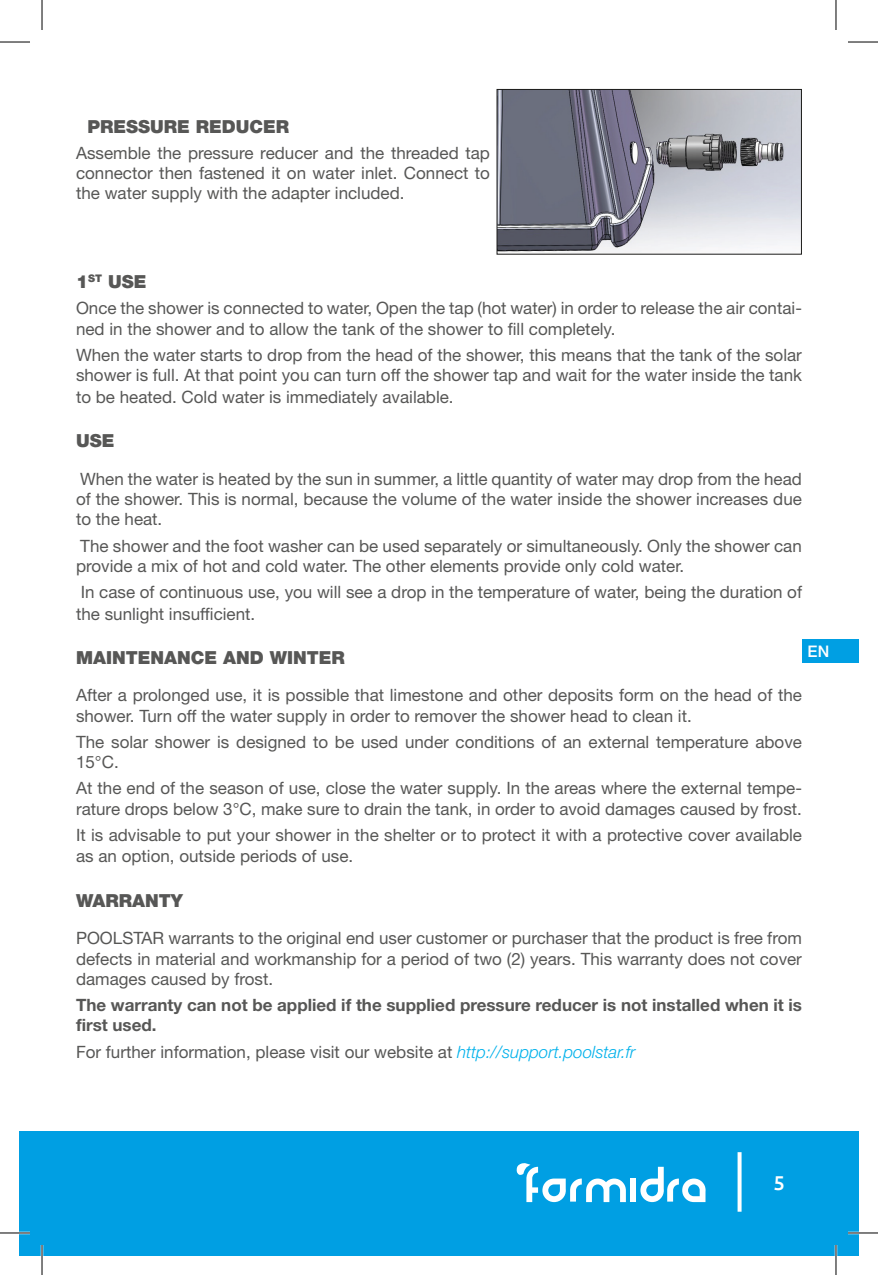
<style>
.page{position:relative;width:878px;height:1275px;background:#fff}
.page>*{position:absolute;margin:0;border:0;box-sizing:border-box;transform-origin:0 0}
.t1{font:500 20px "Ubuntu";color:#fff}
.t2{font:900 18px "Helvetica Neue";color:#575756}
.t3{font:17px/20.4px "Helvetica Neue";color:#575756}
.t4{font:700 17px/20.4px "Helvetica Neue";color:#575756}
.t5{font:500 16px "Helvetica Neue";color:#fff}
.s1{font-weight:300;font-style:italic;color:#00b1eb}
</style>
<div class="page">
<div style="left:19px;top:1131px;width:839px;height:124px;background:#009fe3"></div>
<svg style="left:737px;top:1152px;width:4px;height:59px"></svg>
<div style="left:630px;top:1178px;width:6px;height:24px;background:#fff"></div>
<svg style="left:640px;top:1166px;width:65px;height:36px"></svg>
<svg style="left:516px;top:1163px;width:110px;height:39px"></svg>
<img style="left:498px;top:91px;width:302px;height:162px">
<div style="left:496px;top:89px;width:306px;height:166px;border:1px solid #1d1d1b"></div>
<div style="left:802px;top:639px;width:56px;height:23px;background:#009fe3"></div>
<hr style="left:0;top:1231px;width:30px;height:3px;background:#fff">
<hr style="left:848px;top:1231px;width:30px;height:3px;background:#fff">
<hr style="left:41px;top:1245px;width:2px;height:30px;background:#fff">
<hr style="left:834px;top:1245px;width:3px;height:30px;background:#fff">
<hr style="left:0;top:42px;width:30px;height:1px;background:#000">
<hr style="left:848px;top:42px;width:30px;height:1px;background:#000">
<hr style="left:0;top:1232px;width:30px;height:1px;background:#000">
<hr style="left:848px;top:1232px;width:30px;height:1px;background:#000">
<hr style="left:42px;top:0;width:1px;height:30px;background:#000">
<hr style="left:42px;top:1245px;width:1px;height:30px;background:#000">
<hr style="left:835px;top:0;width:1px;height:30px;background:#000">
<hr style="left:835px;top:1245px;width:1px;height:30px;background:#000">
<p class="t2" style="left:87px;top:115px;width:203px">PRESSURE REDUCER</p>
<p class="t3" style="left:76px;top:142px;width:415px;text-align:justify">Assemble the pressure reducer and the threaded tap connector then fastened it on water inlet. Connect to the water supply with the adapter included.</p>
<p class="t2" style="left:76px;top:271px;width:72px">1<sup>ST</sup> USE</p>
<p class="t3" style="left:76px;top:298px;width:727px">Once the shower is connected to water, Open the tap (hot water) in order to release the air contai&shy;ned in the shower and to allow the tank of the shower to fill completely.</p>
<p class="t3" style="left:76px;top:344px;width:727px;line-height:21px;text-align:justify">When the water starts to drop from the head of the shower, this means that the tank of the solar shower is full. At that point you can turn off the shower tap and wait for the water inside the tank to be heated. Cold water is immediately available.</p>
<p class="t2" style="left:76px;top:430px;width:40px">USE</p>
<p class="t3" style="left:76px;top:468px;width:727px;text-align:justify">When the water is heated by the sun in summer, a little quantity of water may drop from the head of the shower. This is normal, because the volume of the water inside the shower increases due to the heat.</p>
<p class="t3" style="left:76px;top:535px;width:727px">The shower and the foot washer can be used separately or simultaneously. Only the shower can provide a mix of hot and cold water. The other elements provide only cold water.</p>
<p class="t3" style="left:76px;top:581px;width:727px;line-height:21.6px">In case of continuous use, you will see a drop in the temperature of water, being the duration of the sunlight insufficient.</p>
<p class="t2" style="left:76px;top:647px;width:270px">MAINTENANCE AND WINTER</p>
<p class="t3" style="left:76px;top:685px;width:727px">After a prolonged use, it is possible that limestone and other deposits form on the head of the shower. Turn off the water supply in order to remover the shower head to clean it.</p>
<p class="t3" style="left:76px;top:731px;width:727px">The solar shower is designed to be used under conditions of an external temperature above<br>15°C.</p>
<p class="t3" style="left:76px;top:778px;width:727px">At the end of the season of use, close the water supply. In the areas where the external tempe&shy;rature drops below 3°C, make sure to drain the tank, in order to avoid damages caused by frost.</p>
<p class="t3" style="left:76px;top:823px;width:727px;line-height:21.6px">It is advisable to put your shower in the shelter or to protect it with a protective cover available as an option, outside periods of use.</p>
<p class="t2" style="left:76px;top:889px;width:108px">WARRANTY</p>
<p class="t3" style="left:76px;top:927px;width:727px;text-align:justify">POOLSTAR warrants to the original end user customer or purchaser that the product is free from defects in material and workmanship for a period of two (2) years. This warranty does not cover damages caused by frost.</p>
<p class="t4" style="left:76px;top:994px;width:727px">The warranty can not be applied if the supplied pressure reducer is not installed when it is first used.</p>
<p class="t3" style="left:76px;top:1041px;width:561px">For further information, please visit our website at <span class="s1">http://support.poolstar.fr</span></p>
<p class="t5" style="left:807px;top:642px;width:23px">EN</p>
<p class="t1" style="left:773px;top:1170px;width:13px">5</p>
</div>
